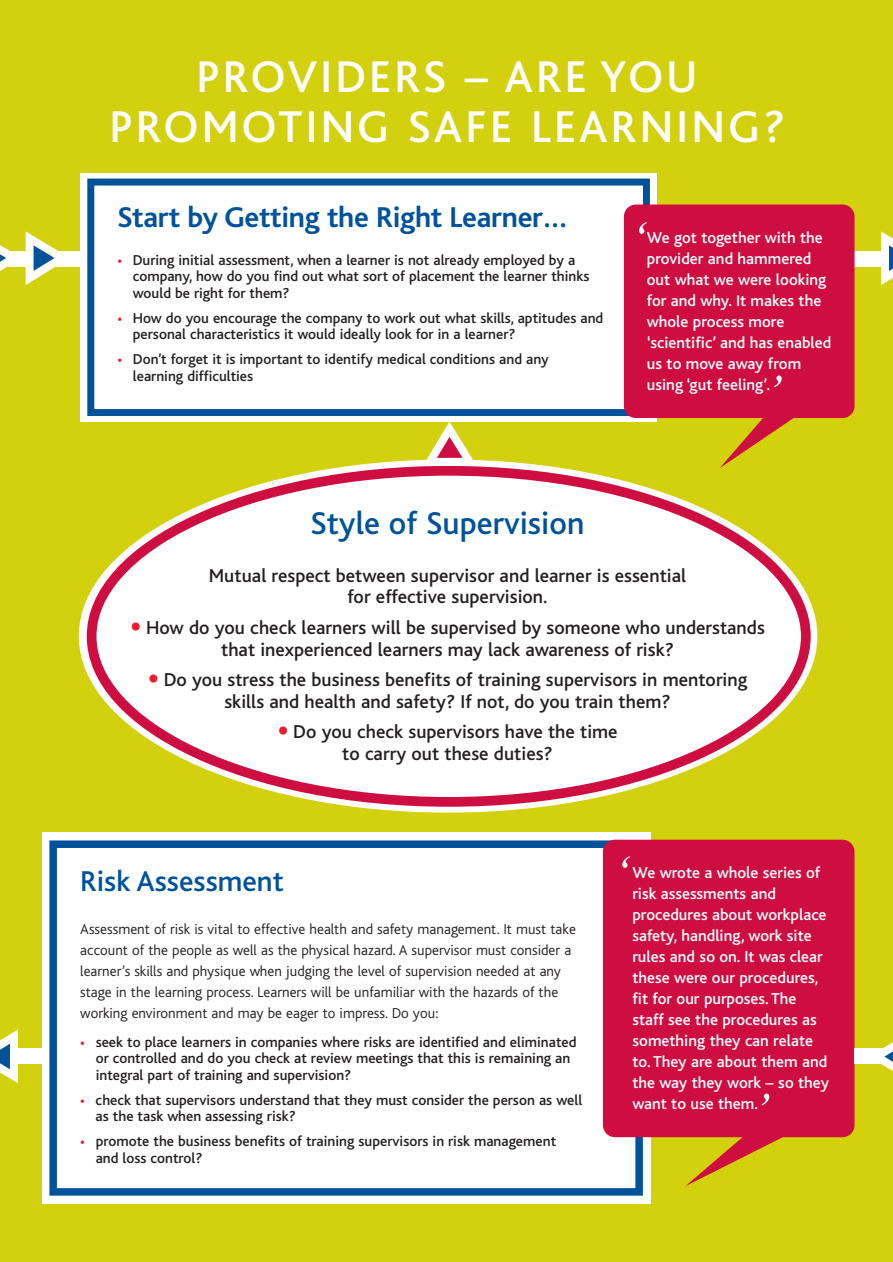
<style>
.page{position:relative;width:893px;height:1262px;background:#fff}
.page>*{position:absolute;margin:0;border:0;box-sizing:border-box;transform-origin:0 0}
.t1{font:italic 54px "Times NRMT";color:#fff}
.t2{font:500 46.5px/49.5px "Bliss";letter-spacing:.07em;color:#fff;text-align:center}
.t3{font:500 33px "Bliss";color:#00529b}
.t4{font:700 30px "Bliss";letter-spacing:-.01em;color:#00529b}
.t5{font:500 30px "Bliss";color:#00529b}
.t6{font:500 19.5px/21.8px "Bliss";color:#231f1f;text-align:center}
.t7{font:500 16.5px/21px "Bliss";color:#fff}
.t8{font:500 15px/16.5px "Bliss";color:#231f1f}
.t9{font:300 15px/21px "Bliss";color:#231f1f}
.s1{color:#ee1b2d}
.s2{font-size:36px;color:#ee1b2d}
</style>
<div class="page">
<div style="left:0;top:0;width:892px;height:1261px;background:#d3d00d"></div>
<div style="left:80px;top:173px;width:577px;height:248px;background:#fff"></div>
<div style="left:87px;top:178px;width:563px;height:238px;border:7px solid #00529b"></div>
<div style="left:42px;top:832px;width:608px;height:371px;background:#fff"></div>
<div style="left:49px;top:840px;width:594px;height:355px;border:8px solid #00529b"></div>
<div style="left:15px;top:251px;width:68px;height:15px;background:#fff"></div>
<svg style="left:0;top:231px;width:70px;height:54px"></svg>
<div style="left:870px;top:251px;width:22px;height:15px;background:#fff"></div>
<svg style="left:881px;top:231px;width:11px;height:54px"></svg>
<div style="left:796px;top:251px;width:74px;height:15px;background:#fff"></div>
<div style="left:0;top:1048px;width:47px;height:15px;background:#fff"></div>
<div style="left:603px;top:839px;width:251px;height:298px;background:#ce0d41;border-radius:12px"></div>
<svg style="left:685px;top:1137px;width:112px;height:49px"></svg>
<div style="left:624px;top:204px;width:230px;height:214px;background:#ce0d41;border-radius:12px"></div>
<svg style="left:721px;top:418px;width:73px;height:48px"></svg>
<svg style="left:0;top:1029px;width:18px;height:54px"></svg>
<div style="left:854px;top:1048px;width:38px;height:15px;background:#fff"></div>
<svg style="left:869px;top:1042px;width:23px;height:29px"></svg>
<svg style="left:87px;top:466px;width:723px;height:340px"></svg>
<svg style="left:423px;top:421px;width:54px;height:45px"></svg>
<h2 class="t2" style="left:109px;top:57px;width:676px">PROVIDERS – ARE YOU<br>PROMOTING SAFE LEARNING?</h2>
<h3 class="t4" style="left:117px;top:205px;width:453px">Start by Getting the Right Learner…</h3>
<p class="t8" style="left:133px;top:253px;width:458px;text-indent:-15px"><span class="s1">•</span> During initial assessment, when a learner is not already employed by a company, how do you find out what sort of placement the learner thinks would be right for them?</p>
<p class="t8" style="left:133px;top:311px;width:472px;text-indent:-15px"><span class="s1">•</span> How do you encourage the company to work out what skills, aptitudes and personal characteristics it would ideally look for in a learner?</p>
<p class="t8" style="left:133px;top:352px;width:417px;text-indent:-15px"><span class="s1">•</span> Don’t forget it is important to identify medical conditions and any learning difficulties</p>
<h1 class="t1" style="left:632px;top:222px;width:16px">‘</h1>
<p class="t7" style="left:647px;top:229px;width:186px">We got together with the provider and hammered out what we were looking for and why. It makes the whole process more ‘scientific’ and has enabled us to move away from using ‘gut feeling’.</p>
<h1 class="t1" style="left:768px;top:376px;width:16px">’</h1>
<h3 class="t3" style="left:310px;top:511px;width:275px">Style of Supervision</h3>
<h3 class="t6" style="left:209px;top:566px;width:479px">Mutual respect between supervisor and learner is essential for effective supervision.</h3>
<h3 class="t6" style="left:130px;top:618px;width:636px"><span class="s2">•</span> How do you check learners will be supervised by someone who understands that inexperienced learners may lack awareness of risk?</h3>
<h3 class="t6" style="left:148px;top:670px;width:601px"><span class="s2">•</span> Do you stress the business benefits of training supervisors in mentoring skills and health and safety? If not, do you train them?</h3>
<h3 class="t6" style="left:277px;top:722px;width:342px"><span class="s2">•</span> Do you check supervisors have the time to carry out these duties?</h3>
<h3 class="t5" style="left:80px;top:870px;width:205px">Risk Assessment</h3>
<p class="t9" style="left:80px;top:919px;width:497px">Assessment of risk is vital to effective health and safety management. It must take account of the people as well as the physical hazard. A supervisor must consider a learner’s skills and physique when judging the level of supervision needed at any stage in the learning process. Learners will be unfamiliar with the hazards of the working environment and may be eager to impress. Do you:</p>
<p class="t8" style="left:96px;top:1035px;width:482px;text-indent:-15px"><span class="s1">•</span> seek to place learners in companies where risks are identified and eliminated or controlled and do you check at review meetings that this is remaining an integral part of training and supervision?</p>
<p class="t8" style="left:96px;top:1093px;width:488px;text-indent:-15px"><span class="s1">•</span> check that supervisors understand that they must consider the person as well as the task when assessing risk?</p>
<p class="t8" style="left:96px;top:1134px;width:462px;text-indent:-15px"><span class="s1">•</span> promote the business benefits of training supervisors in risk management and loss control?</p>
<h1 class="t1" style="left:616px;top:856px;width:16px">‘</h1>
<p class="t7" style="left:632px;top:863px;width:198px">We wrote a whole series of risk assessments and procedures about workplace safety, handling, work site rules and so on. It was clear these were our procedures, fit for our purposes. The staff see the procedures as something they can relate to. They are about them and the way they work – so they want to use them.</p>
<h1 class="t1" style="left:755px;top:1093px;width:16px">’</h1>
</div>
